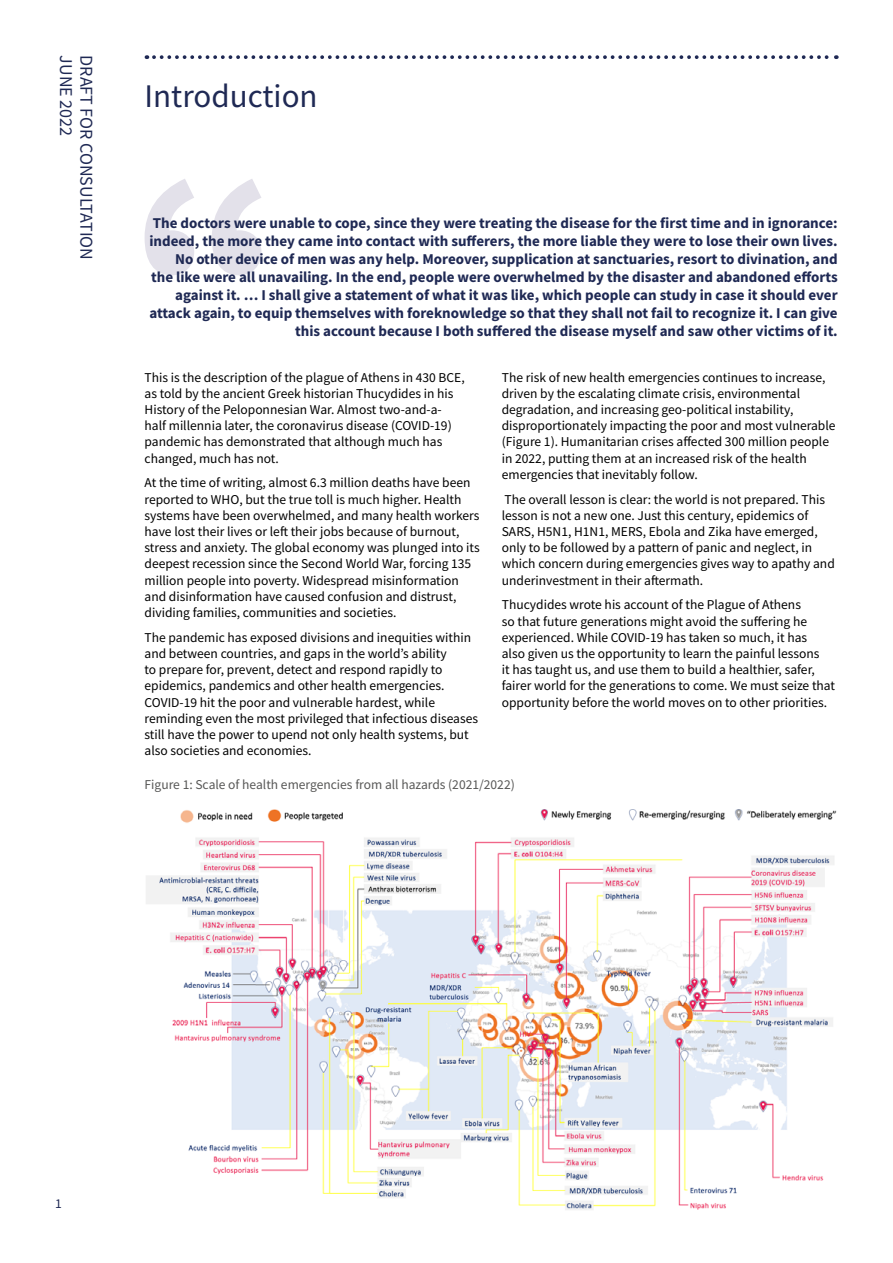
<style>
.page{position:relative;width:893px;height:1263px;background:#fff}
.page>*{position:absolute;margin:0;border:0;box-sizing:border-box;transform-origin:0 0}
.t1{font:33px "Source Sans Pro";color:#1f2954}
.t2{font:18px "Source Sans Pro";color:#1f2954}
.t3{font:700 15px/18px "Source Sans Pro";color:#1f2954;text-align:right}
.t4{font:13.5px/16.2px "Source Sans Pro";color:#000}
.t5{font:13.5px "Source Sans Pro";color:#575756}
.t6{font:13.5px "Source Sans Pro";color:#1f2954}
</style>
<div class="page">
<svg style="left:154px;top:55px;width:683px;height:4px"></svg>
<svg style="left:145px;top:179px;width:116px;height:96px"></svg>
<img style="left:146px;top:809px;width:691px;height:401px">
<h2 class="t2" style="left:78px;top:55px;width:82px;rotate:90deg">JUNE 2022</h2>
<h2 class="t2" style="left:98px;top:55px;width:206px;rotate:90deg">DRAFT FOR CONSULTATION</h2>
<h1 class="t1" style="left:145px;top:75px;width:175px">Introduction</h1>
<p class="t3" style="left:149px;top:214px;width:690px">The doctors were unable to cope, since they were treating the disease for the first time and in ignorance: indeed, the more they came into contact with sufferers, the more liable they were to lose their own lives.<br>No other device of men was any help. Moreover, supplication at sanctuaries, resort to divination, and the like were all unavailing. In the end, people were overwhelmed by the disaster and abandoned efforts against it. … I shall give a statement of what it was like, which people can study in case it should ever attack again, to equip themselves with foreknowledge so that they shall not fail to recognize it. I can give this account because I both suffered the disease myself and saw other victims of it.</p>
<p class="t4" style="left:145px;top:369px;width:322px">This is the description of the plague of Athens in 430 BCE, as told by the ancient Greek historian Thucydides in his History of the Peloponnesian War. Almost two-and-a&shy;half millennia later, the coronavirus disease (COVID-19) pandemic has demonstrated that although much has changed, much has not.</p>
<p class="t4" style="left:145px;top:475px;width:337px">At the time of writing, almost 6.3 million deaths have been reported to WHO, but the true toll is much higher. Health systems have been overwhelmed, and many health workers have lost their lives or left their jobs because of burnout, stress and anxiety. The global economy was plunged into its deepest recession since the Second World War, forcing 135 million people into poverty. Widespread misinformation and disinformation have caused confusion and distrust, dividing families, communities and societies.</p>
<p class="t4" style="left:145px;top:629px;width:335px">The pandemic has exposed divisions and inequities within and between countries, and gaps in the world’s ability<br>to prepare for, prevent, detect and respond rapidly to epidemics, pandemics and other health emergencies.<br>COVID-19 hit the poor and vulnerable hardest, while reminding even the most privileged that infectious diseases still have the power to upend not only health systems, but also societies and economies.</p>
<p class="t4" style="left:502px;top:369px;width:335px">The risk of new health emergencies continues to increase, driven by the escalating climate crisis, environmental degradation, and increasing geo-political instability, disproportionately impacting the poor and most vulnerable (Figure 1). Humanitarian crises affected 300 million people in 2022, putting them at an increased risk of the health emergencies that inevitably follow.</p>
<p class="t4" style="left:502px;top:491px;width:335px">The overall lesson is clear: the world is not prepared. This lesson is not a new one. Just this century, epidemics of SARS, H5N1, H1N1, MERS, Ebola and Zika have emerged, only to be followed by a pattern of panic and neglect, in which concern during emergencies gives way to apathy and underinvestment in their aftermath.</p>
<p class="t4" style="left:502px;top:597px;width:335px">Thucydides wrote his account of the Plague of Athens<br>so that future generations might avoid the suffering he experienced. While COVID-19 has taken so much, it has<br>also given us the opportunity to learn the painful lessons<br>it has taught us, and use them to build a healthier, safer, fairer world for the generations to come. We must seize that opportunity before the world moves on to other priorities.</p>
<p class="t5" style="left:145px;top:776px;width:372px">Figure 1: Scale of health emergencies from all hazards (2021/2022)</p>
<p class="t6" style="left:55px;top:1194px;width:8px">1</p>
</div>
